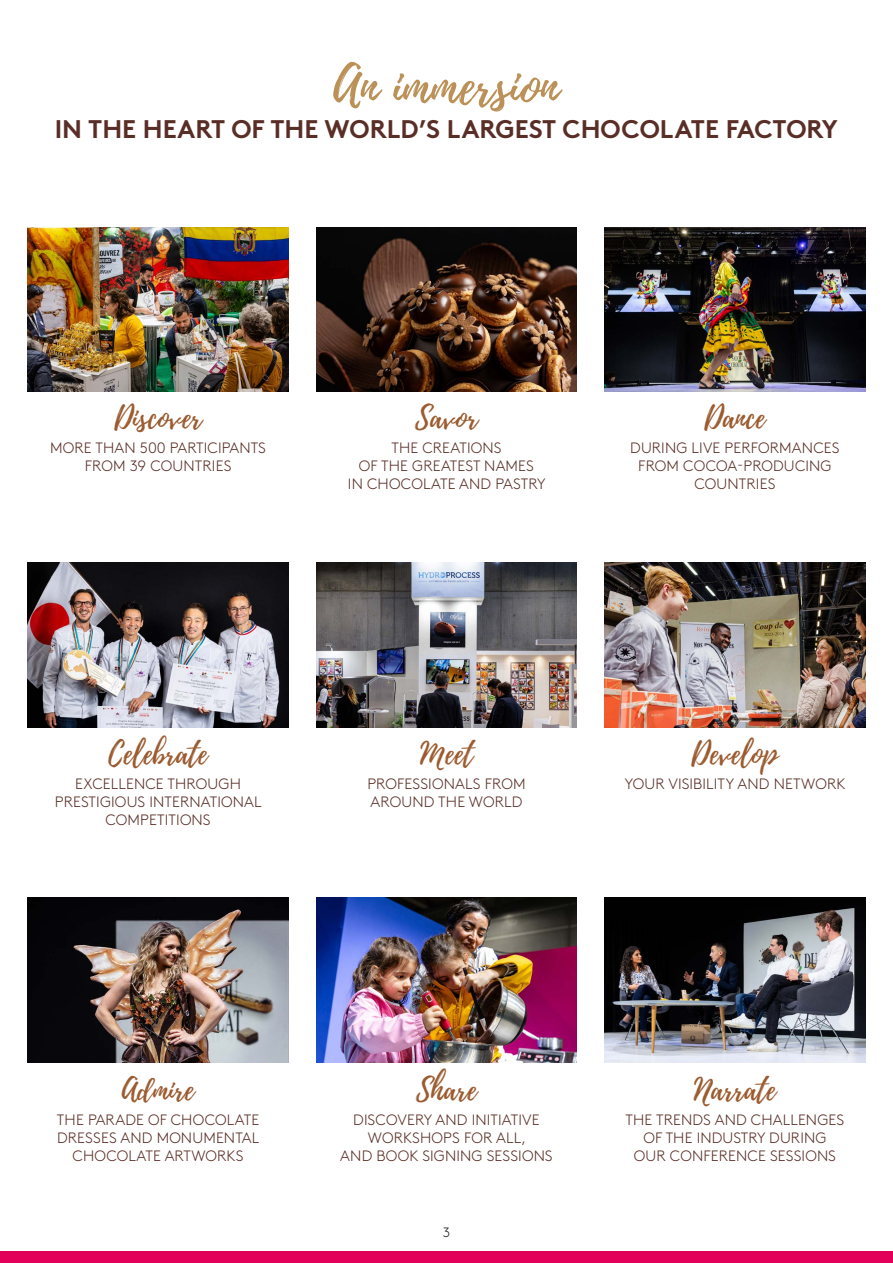
<style>
.page{position:relative;width:893px;height:1263px;background:#fff}
.page>*{position:absolute;margin:0;border:0;box-sizing:border-box;transform-origin:0 0}
.t1{font:52.5px "Playlist Script";color:#bb9158}
.t2{font:30px "Playlist Script";color:#9b5b2f}
.t3{font:700 25.5px "Brown Std";color:#592e26}
.t4{font:300 15px/18px "Brown Std";letter-spacing:.01em;color:#592e26}
.t5{font:300 13.5px "Brown Std";color:#231f20}
</style>
<div class="page">
<div style="left:0;top:1251px;width:893px;height:12px;background:#e3005a"></div>
<img style="left:28px;top:227px;width:260px;height:165px">
<img style="left:605px;top:227px;width:260px;height:165px">
<img style="left:28px;top:563px;width:260px;height:164px">
<img style="left:28px;top:898px;width:260px;height:164px">
<img style="left:316px;top:227px;width:261px;height:165px">
<img style="left:605px;top:563px;width:260px;height:164px">
<img style="left:316px;top:563px;width:261px;height:164px">
<img style="left:316px;top:898px;width:261px;height:164px">
<img style="left:605px;top:898px;width:260px;height:164px">
<p class="t1" style="left:333px;top:49px;width:227px">An immersion</p>
<p class="t3" style="left:55px;top:114px;width:784px">IN THE HEART OF THE WORLD’S LARGEST CHOCOLATE FACTORY</p>
<p class="t2" style="left:115px;top:397px;width:88px">Discover</p>
<p class="t4" style="left:50px;top:439px;width:217px">MORE THAN 500 PARTICIPANTS</p>
<p class="t4" style="left:85px;top:457px;width:148px">FROM 39 COUNTRIES</p>
<p class="t2" style="left:415px;top:397px;width:64px">Savor</p>
<p class="t4" style="left:391px;top:439px;width:112px">THE CREATIONS</p>
<p class="t4" style="left:359px;top:457px;width:177px">OF THE GREATEST NAMES</p>
<p class="t4" style="left:348px;top:475px;width:199px">IN CHOCOLATE AND PASTRY</p>
<p class="t2" style="left:705px;top:397px;width:62px">Dance</p>
<p class="t4" style="left:630px;top:439px;width:211px">DURING LIVE PERFORMANCES</p>
<p class="t4" style="left:638px;top:457px;width:195px">FROM COCOA-PRODUCING</p>
<p class="t4" style="left:694px;top:475px;width:83px">COUNTRIES</p>
<p class="t2" style="left:109px;top:733px;width:101px">Celebrate</p>
<p class="t4" style="left:75px;top:775px;width:167px">EXCELLENCE THROUGH</p>
<p class="t4" style="left:55px;top:793px;width:208px">PRESTIGIOUS INTERNATIONAL</p>
<p class="t4" style="left:106px;top:811px;width:107px">COMPETITIONS</p>
<p class="t2" style="left:420px;top:733px;width:54px">Meet</p>
<p class="t4" style="left:367px;top:775px;width:160px">PROFESSIONALS FROM</p>
<p class="t4" style="left:371px;top:793px;width:153px">AROUND THE WORLD</p>
<p class="t2" style="left:691px;top:733px;width:88px">Develop</p>
<p class="t4" style="left:625px;top:775px;width:222px">YOUR VISIBILITY AND NETWORK</p>
<p class="t2" style="left:122px;top:1069px;width:74px">Admire</p>
<p class="t4" style="left:57px;top:1111px;width:204px">THE PARADE OF CHOCOLATE<br>DRESSES AND MONUMENTAL</p>
<p class="t4" style="left:73px;top:1147px;width:172px">CHOCOLATE ARTWORKS</p>
<p class="t2" style="left:416px;top:1069px;width:62px">Share</p>
<p class="t4" style="left:353px;top:1111px;width:188px;text-align:center">DISCOVERY AND INITIATIVE<br>WORKSHOPS FOR ALL,</p>
<p class="t4" style="left:340px;top:1147px;width:214px">AND BOOK SIGNING SESSIONS</p>
<p class="t5" style="left:443px;top:1225px;width:9px">3</p>
<p class="t2" style="left:694px;top:1069px;width:84px">Narrate</p>
<p class="t4" style="left:626px;top:1111px;width:220px">THE TRENDS AND CHALLENGES</p>
<p class="t4" style="left:643px;top:1129px;width:185px">OF THE INDUSTRY DURING</p>
<p class="t4" style="left:634px;top:1147px;width:204px">OUR CONFERENCE SESSIONS</p>
</div>
